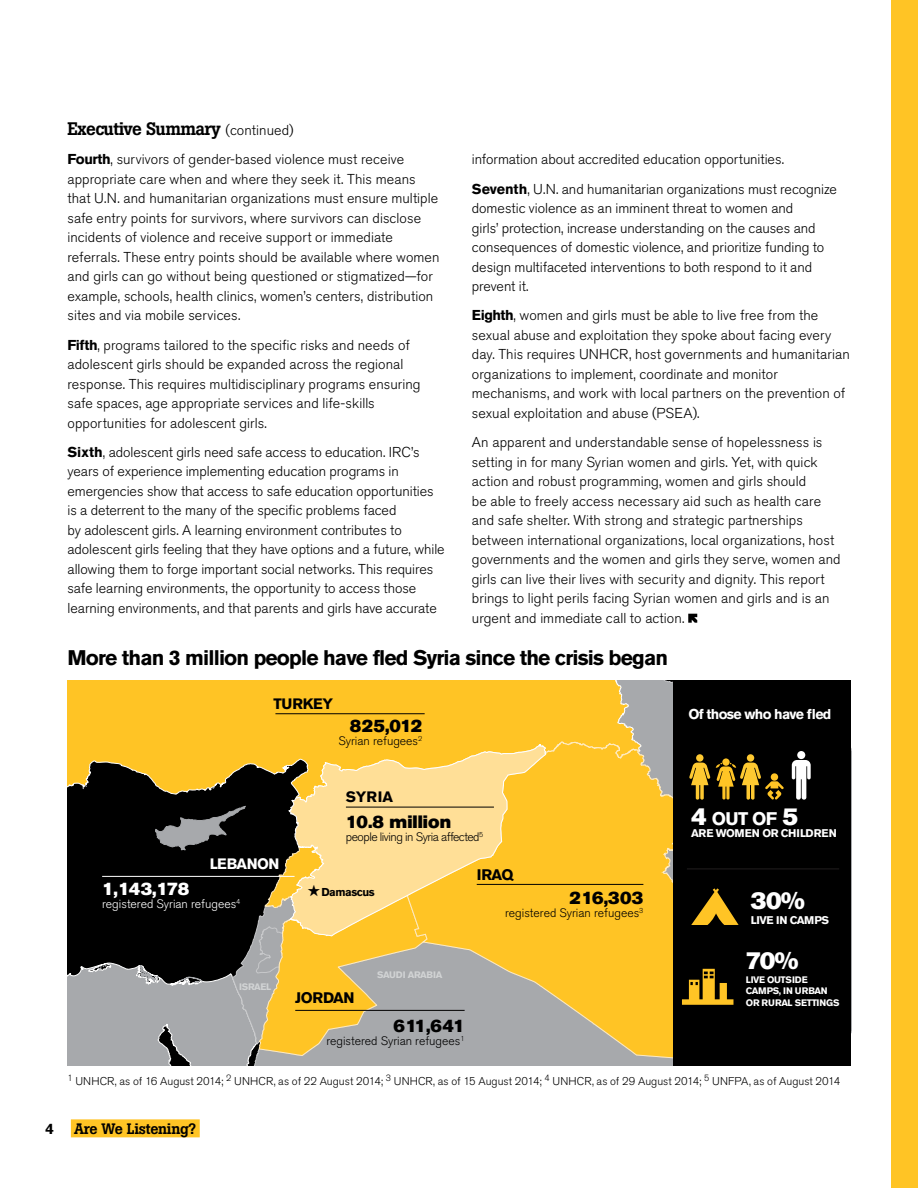
<style>
.page{position:relative;width:918px;height:1188px;background:#fff}
.page>*{position:absolute;margin:0;border:0;box-sizing:border-box;transform-origin:0 0}
.t1{font:24.15px "Akzidenz Grotesk Std Super";color:#fff}
.t2{font:700 21px "Akzidenz Grotesk Std";letter-spacing:-.04em;color:#000}
.t3{font:700 18.15px "Akzidenz Grotesk Std";color:#fff}
.t4{font:500 18px "Boton";letter-spacing:-.04em;color:#000}
.t5{font:17.85px "Akzidenz Grotesk Std Super";color:#000}
.t6{font:17.85px "Akzidenz Grotesk Std Super";letter-spacing:-.045em;color:#fff}
.t7{font:700 15.15px "Akzidenz Grotesk Std";letter-spacing:-.04em;color:#000}
.t8{font:500 15px "Boton";letter-spacing:-.02em;color:#000}
.t9{font:700 15px "Akzidenz Grotesk Std";color:#000}
.t10{font:700 15px "Akzidenz Grotesk Std";letter-spacing:-.04em;color:#fff}
.t11{font:300 14.25px/19.5px "Akzidenz Grotesk Std";color:#000}
.t12{font:700 14.1px "Akzidenz Grotesk Std";letter-spacing:-.05em;color:#fff}
.t13{font:300 12.15px "Akzidenz Grotesk Std";color:#000}
.t14{font:300 12.15px "Akzidenz Grotesk Std";letter-spacing:-.04em;color:#000}
.t15{font:300 12.15px "Akzidenz Grotesk Std";color:#fff}
.t16{font:700 11.4px "Akzidenz Grotesk Std";letter-spacing:-.04em;color:#000}
.t17{font:300 11.25px "Akzidenz Grotesk Std";letter-spacing:.005em;color:#000}
.t18{font:700 11.1px "Akzidenz Grotesk Std";color:#fff}
.t19{font:700 11.1px "Akzidenz Grotesk Std";letter-spacing:-.04em;color:#fff}
.t20{font:700 9.3px/11.2px "Akzidenz Grotesk Std";letter-spacing:-.04em;color:#fff}
.t21{font:700 9.3px "Akzidenz Grotesk Std";letter-spacing:-.04em;color:#d1d3d4}
.s1{font-family:"Akzidenz Grotesk Std";font-weight:300;font-size:14.25px}
.s2{font-weight:700}
.s3{font-family:"Akzidenz Grotesk Std Super";font-weight:400;font-size:24.15px}
</style>
<div class="page">
<div style="left:71px;top:1119px;width:129px;height:18px;background:#ffc425"></div>
<div style="left:891px;top:0;width:27px;height:1188px;background:#ffc425"></div>
<div style="left:642px;top:680px;width:31px;height:61px;background:#a7a9ac"></div>
<svg style="left:246px;top:680px;width:396px;height:123px;background:#eeb928"></svg>
<svg style="left:406px;top:741px;width:267px;height:321px;background:#e3bc50"></svg>
<svg style="left:68px;top:680px;width:178px;height:165px;background:#a17e20"></svg>
<svg style="left:68px;top:845px;width:360px;height:221px;background:#756d55"></svg>
<svg style="left:288px;top:743px;width:259px;height:194px;background:#fad065"></svg>
<div style="left:673px;top:680px;width:178px;height:386px;background:#000"></div>
<hr style="left:346px;top:807px;width:148px;height:1px;background:#000">
<hr style="left:477px;top:884px;width:166px;height:1px;background:#000">
<hr style="left:295px;top:1010px;width:170px;height:1px;background:#000">
<hr style="left:102px;top:876px;width:193px;height:1px;background:#fff">
<hr style="left:275px;top:713px;width:150px;height:1px;background:#000">
<svg style="left:691px;top:888px;width:48px;height:37px"></svg>
<div style="left:696px;top:754px;width:8px;height:8px;background:#fec931;border-radius:50%"></div>
<div style="left:747px;top:754px;width:7px;height:8px;background:#fec931;border-radius:50%"></div>
<div style="left:797px;top:751px;width:8px;height:8px;background:#fff;border-radius:50%"></div>
<svg style="left:792px;top:760px;width:19px;height:40px"></svg>
<div style="left:722px;top:758px;width:8px;height:8px;background:#ffc425;border-radius:50%"></div>
<svg style="left:689px;top:763px;width:95px;height:37px"></svg>
<svg style="left:682px;top:969px;width:51px;height:36px"></svg>
<hr style="left:687px;top:869px;width:152px;height:1px;background:#231f20">
<svg style="left:688px;top:614px;width:9px;height:9px"></svg>
<p class="t4" style="left:68px;top:119px;width:228px">Executive Summary <span class="s1">(continued)</span></p>
<p class="t11" style="left:68px;top:150px;width:374px"><span class="s2">Fourth</span>, survivors of gender-based violence must receive appropriate care when and where they seek it. This means that U.N. and humanitarian organizations must ensure multiple safe entry points for survivors, where survivors can disclose incidents of violence and receive support or immediate referrals. These entry points should be available where women and girls can go without being questioned or stigmatized—for example, schools, health clinics, women’s centers, distribution sites and via mobile services.</p>
<p class="t11" style="left:68px;top:335px;width:355px"><span class="s2">Fifth</span>, programs tailored to the specific risks and needs of adolescent girls should be expanded across the regional response. This requires multidisciplinary programs ensuring safe spaces, age appropriate services and life-skills opportunities for adolescent girls.</p>
<p class="t11" style="left:68px;top:442px;width:379px"><span class="s2">Sixth</span>, adolescent girls need safe access to education. IRC’s years of experience implementing education programs in emergencies show that access to safe education opportunities is a deterrent to the many of the specific problems faced<br>by adolescent girls. A learning environment contributes to adolescent girls feeling that they have options and a future, while allowing them to forge important social networks. This requires safe learning environments, the opportunity to access those learning environments, and that parents and girls have accurate</p>
<p class="t11" style="left:472px;top:145px;width:367px;line-height:29.2px">information about accredited education opportunities.<br><span class="s2">Seventh</span>, U.N. and humanitarian organizations must recognize</p>
<p class="t11" style="left:472px;top:199px;width:354px">domestic violence as an imminent threat to women and<br>girls’ protection, increase understanding on the causes and consequences of domestic violence, and prioritize funding to design multifaceted interventions to both respond to it and prevent it.</p>
<p class="t11" style="left:472px;top:306px;width:380px"><span class="s2">Eighth</span>, women and girls must be able to live free from the sexual abuse and exploitation they spoke about facing every day. This requires UNHCR, host governments and humanitarian organizations to implement, coordinate and monitor mechanisms, and work with local partners on the prevention of sexual exploitation and abuse (PSEA).</p>
<p class="t11" style="left:472px;top:433px;width:370px">An apparent and understandable sense of hopelessness is setting in for many Syrian women and girls. Yet, with quick action and robust programming, women and girls should<br>be able to freely access necessary aid such as health care and safe shelter. With strong and strategic partnerships between international organizations, local organizations, host governments and the women and girls they serve, women and girls can live their lives with security and dignity. This report brings to light perils facing Syrian women and girls and is an urgent and immediate call to action.</p>
<h2 class="t2" style="left:68px;top:646px;width:602px">More than 3 million people have fled Syria since the crisis began</h2>
<p class="t9" style="left:274px;top:695px;width:61px">TURKEY</p>
<p class="t5" style="left:350px;top:715px;width:74px">825,012</p>
<p class="t13" style="left:338px;top:734px;width:85px">Syrian refugees<sup>2</sup></p>
<p class="t9" style="left:346px;top:788px;width:49px">SYRIA</p>
<p class="t10" style="left:210px;top:855px;width:71px">LEBANON</p>
<p class="t6" style="left:102px;top:878px;width:89px">1,143,178</p>
<p class="t15" style="left:102px;top:897px;width:140px">registered Syrian refugees<sup>4</sup></p>
<p class="t5" style="left:346px;top:812px;width:107px">10.8 million</p>
<p class="t14" style="left:346px;top:830px;width:139px">people living in Syria affected<sup>5</sup></p>
<p class="t16" style="left:307px;top:886px;width:69px">★Damascus</p>
<p class="t7" style="left:477px;top:865px;width:38px">IRAQ</p>
<p class="t5" style="left:570px;top:887px;width:75px">216,303</p>
<p class="t13" style="left:505px;top:906px;width:140px">registered Syrian refugees<sup>3</sup></p>
<p class="t21" style="left:239px;top:981px;width:34px">ISRAEL</p>
<p class="t7" style="left:295px;top:989px;width:61px">JORDAN</p>
<p class="t21" style="left:377px;top:969px;width:67px">SAUDI ARABIA</p>
<p class="t5" style="left:394px;top:1015px;width:72px">611,641</p>
<p class="t13" style="left:326px;top:1034px;width:140px">registered Syrian refugees<sup>1</sup></p>
<p class="t12" style="left:688px;top:706px;width:144px">Of those who have fled</p>
<p class="t3" style="left:691px;top:808px;width:108px"><span class="s3">4</span> OUT OF <span class="s3">5</span></p>
<p class="t18" style="left:691px;top:827px;width:147px">ARE WOMEN OR CHILDREN</p>
<h1 class="t1" style="left:751px;top:887px;width:56px">30%</h1>
<p class="t19" style="left:751px;top:914px;width:80px">LIVE IN CAMPS</p>
<h1 class="t1" style="left:746px;top:947px;width:54px">70%</h1>
<p class="t20" style="left:746px;top:974px;width:95px">LIVE OUTSIDE<br>CAMPS, IN URBAN<br>OR RURAL SETTINGS</p>
<p class="t17" style="left:68px;top:1075px;width:775px"><sup>1</sup> UNHCR, as of 16 August 2014; <sup>2</sup> UNHCR, as of 22 August 2014; <sup>3</sup> UNHCR, as of 15 August 2014; <sup>4</sup> UNHCR, as of 29 August 2014; <sup>5</sup> UNFPA, as of August 2014</p>
<p class="t9" style="left:46px;top:1120px;width:10px">4</p>
<p class="t8" style="left:74px;top:1120px;width:123px">Are We Listening?</p>
</div>
